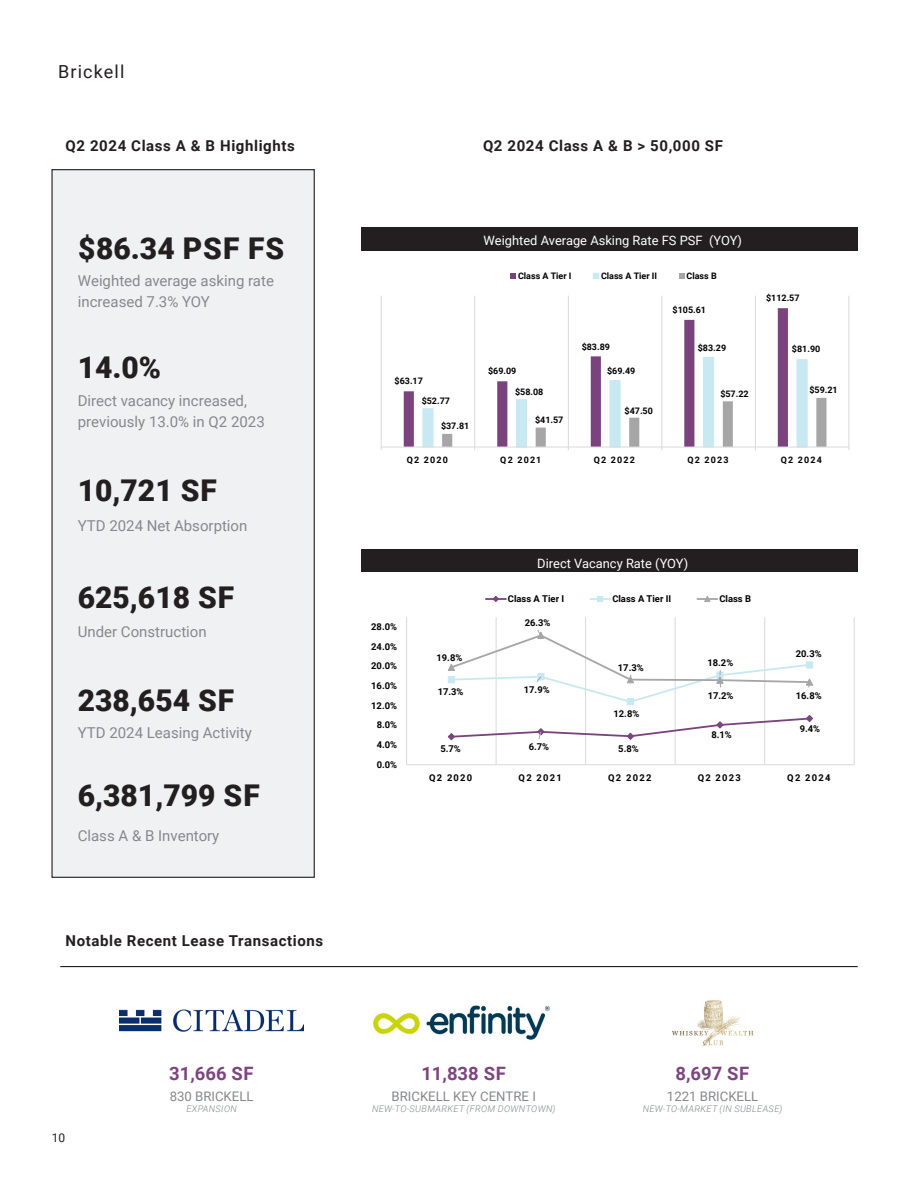
<style>
.page{position:relative;width:918px;height:1188px;background:#fff}
.page>*{position:absolute;margin:0;border:0;box-sizing:border-box;transform-origin:0 0}
.PARAGRAPH{font:900 30px "Roboto";color:#231f20}
.PARAGRAPH-2{font:700 18.45px "Roboto";color:#7d447e}
.t1{font:18px "Roboto";letter-spacing:.06em;color:#231f20}
.PARAGRAPH-3{font:15px/21px "Roboto";color:#86888b}
.PARAGRAPH-4{font:700 15px "Roboto";letter-spacing:.04em;color:#231f20}
.PARAGRAPH-5{font:13.2px "Roboto";color:#86888b}
.PARAGRAPH-6{font:12.9px "Roboto";color:#fff}
.t2{font:12px "Roboto";color:#231f20}
.t3{font:700 9.45px "Roboto";color:#000}
.PARAGRAPH-7{font:italic 300 9.3px "Roboto";letter-spacing:.035em;color:#86888b}
.t4{font:700 9px "Roboto";color:#000}
</style>
<div class="page">
<div style="left:52px;top:170px;width:262px;height:707px;background:#f0f1f2"></div>
<div style="left:51px;top:169px;width:264px;height:709px;border:1px solid #231f20"></div>
<div style="left:361px;top:227px;width:497px;height:23px;background:#231f20"></div>
<div style="left:361px;top:550px;width:497px;height:22px;background:#231f20"></div>
<hr style="left:381px;top:296px;width:1px;height:151px;background:#d9d9d9">
<hr style="left:474px;top:296px;width:1px;height:151px;background:#d9d9d9">
<hr style="left:568px;top:296px;width:1px;height:151px;background:#d9d9d9">
<hr style="left:661px;top:296px;width:1px;height:151px;background:#d9d9d9">
<hr style="left:755px;top:296px;width:1px;height:151px;background:#d9d9d9">
<hr style="left:849px;top:296px;width:1px;height:151px;background:#d9d9d9">
<svg style="left:404px;top:308px;width:384px;height:139px"></svg>
<hr style="left:381px;top:447px;width:468px;height:1px;background:#d9d9d9">
<svg style="left:422px;top:357px;width:404px;height:93px"></svg>
<svg style="left:510px;top:273px;width:6px;height:5px"></svg>
<svg style="left:593px;top:273px;width:6px;height:6px"></svg>
<svg style="left:679px;top:273px;width:5px;height:5px"></svg>
<hr style="left:496px;top:617px;width:1px;height:148px;background:#d9d9d9">
<hr style="left:585px;top:617px;width:1px;height:148px;background:#d9d9d9">
<hr style="left:675px;top:617px;width:1px;height:148px;background:#d9d9d9">
<hr style="left:764px;top:617px;width:1px;height:148px;background:#d9d9d9">
<hr style="left:854px;top:617px;width:1px;height:148px;background:#d9d9d9">
<hr style="left:406px;top:617px;width:1px;height:148px;background:#d9d9d9">
<hr style="left:407px;top:764px;width:447px;height:1px;background:#d9d9d9">
<div style="left:627px;top:698px;width:7px;height:7px;background:#c8e9f1"></div>
<svg style="left:447px;top:714px;width:366px;height:27px"></svg>
<svg style="left:447px;top:629px;width:366px;height:75px"></svg>
<hr style="left:486px;top:598px;width:20px;height:2px;background:#7a437d">
<svg style="left:492px;top:596px;width:8px;height:6px"></svg>
<hr style="left:590px;top:598px;width:20px;height:2px;background:#c8e9f1">
<svg style="left:597px;top:596px;width:6px;height:6px"></svg>
<hr style="left:697px;top:598px;width:20px;height:2px;background:#a6a6a6">
<svg style="left:704px;top:596px;width:7px;height:6px"></svg>
<img style="left:372px;top:1005px;width:178px;height:35px">
<img style="left:119px;top:1009px;width:185px;height:23px">
<img style="left:672px;top:1000px;width:82px;height:45px">
<hr style="left:60px;top:966px;width:798px;height:1px;background:#231f20">
<p class="t1" style="left:58px;top:59px;width:68px">Brickell</p>
<p class="PARAGRAPH-4" style="left:66px;top:135px;width:231px">Q2 2024 Class A &amp; B Highlights</p>
<p class="PARAGRAPH-4" style="left:483px;top:135px;width:241px">Q2 2024 Class A &amp; B &gt; 50,000 SF</p>
<p class="PARAGRAPH" style="left:78px;top:227px;width:208px">$86.34 PSF FS</p>
<p class="PARAGRAPH-3" style="left:78px;top:270px;width:198px">Weighted average asking rate increased 7.3% YOY</p>
<p class="PARAGRAPH" style="left:78px;top:347px;width:85px">14.0%</p>
<p class="PARAGRAPH-3" style="left:78px;top:390px;width:189px">Direct vacancy increased, previously 13.0% in Q2 2023</p>
<p class="PARAGRAPH" style="left:78px;top:469px;width:141px">10,721 SF</p>
<p class="PARAGRAPH-3" style="left:78px;top:514px;width:171px">YTD 2024 Net Absorption</p>
<p class="PARAGRAPH" style="left:78px;top:576px;width:158px">625,618 SF</p>
<p class="PARAGRAPH-3" style="left:78px;top:621px;width:131px">Under Construction</p>
<p class="PARAGRAPH" style="left:78px;top:680px;width:158px">238,654 SF</p>
<p class="PARAGRAPH-3" style="left:78px;top:721px;width:176px">YTD 2024 Leasing Activity</p>
<p class="PARAGRAPH" style="left:78px;top:774px;width:184px">6,381,799 SF</p>
<p class="PARAGRAPH-3" style="left:78px;top:825px;width:143px">Class A &amp; B Inventory</p>
<p class="PARAGRAPH-4" style="left:66px;top:930px;width:259px">Notable Recent Lease Transactions</p>
<p class="t2" style="left:52px;top:1129px;width:15px">10</p>
<p class="PARAGRAPH-2" style="left:169px;top:1060px;width:86px">31,666 SF</p>
<p class="PARAGRAPH-5" style="left:170px;top:1087px;width:85px">830 BRICKELL</p>
<p class="PARAGRAPH-7" style="left:186px;top:1102px;width:52px">EXPANSION</p>
<p class="PARAGRAPH-6" style="left:484px;top:232px;width:260px">Weighted Average Asking Rate FS PSF (YOY)</p>
<p class="t4" style="left:518px;top:269px;width:55px">Class A Tier I</p>
<p class="t4" style="left:601px;top:269px;width:58px">Class A Tier II</p>
<p class="t4" style="left:687px;top:269px;width:32px">Class B</p>
<p class="t4" style="left:673px;top:304px;width:35px">$105.61</p>
<p class="t4" style="left:766px;top:292px;width:35px">$112.57</p>
<p class="t4" style="left:395px;top:375px;width:30px">$63.17</p>
<p class="t4" style="left:422px;top:395px;width:30px">$52.77</p>
<p class="t4" style="left:441px;top:420px;width:30px">$37.81</p>
<p class="t4" style="left:488px;top:365px;width:30px">$69.09</p>
<p class="t4" style="left:515px;top:386px;width:30px">$58.08</p>
<p class="t4" style="left:535px;top:413px;width:30px">$41.57</p>
<p class="t4" style="left:582px;top:340px;width:30px">$83.89</p>
<p class="t4" style="left:607px;top:365px;width:30px">$69.49</p>
<p class="t4" style="left:625px;top:404px;width:30px">$47.50</p>
<p class="t4" style="left:698px;top:341px;width:30px">$83.29</p>
<p class="t4" style="left:792px;top:342px;width:30px">$81.90</p>
<p class="t4" style="left:720px;top:387px;width:30px">$57.22</p>
<p class="t4" style="left:809px;top:384px;width:30px">$59.21</p>
<p class="t4" style="left:407px;top:453px;width:43px">Q2 2020</p>
<p class="t4" style="left:500px;top:453px;width:43px">Q2 2021</p>
<p class="t4" style="left:594px;top:453px;width:43px">Q2 2022</p>
<p class="t4" style="left:687px;top:453px;width:43px">Q2 2023</p>
<p class="t4" style="left:781px;top:453px;width:43px">Q2 2024</p>
<p class="PARAGRAPH-6" style="left:537px;top:554px;width:153px">Direct Vacancy Rate (YOY)</p>
<p class="t3" style="left:371px;top:620px;width:27px">28.0%</p>
<p class="t3" style="left:371px;top:640px;width:27px">24.0%</p>
<p class="t3" style="left:371px;top:659px;width:27px">20.0%</p>
<p class="t3" style="left:371px;top:679px;width:27px">16.0%</p>
<p class="t3" style="left:371px;top:699px;width:27px">12.0%</p>
<p class="t3" style="left:377px;top:718px;width:22px">8.0%</p>
<p class="t3" style="left:377px;top:738px;width:22px">4.0%</p>
<p class="t3" style="left:377px;top:758px;width:22px">0.0%</p>
<p class="t3" style="left:508px;top:592px;width:58px">Class A Tier I</p>
<p class="t3" style="left:612px;top:592px;width:60px">Class A Tier II</p>
<p class="t3" style="left:719px;top:592px;width:33px">Class B</p>
<p class="t3" style="left:436px;top:651px;width:27px">19.8%</p>
<p class="t3" style="left:525px;top:616px;width:27px">26.3%</p>
<p class="t3" style="left:438px;top:685px;width:27px">17.3%</p>
<p class="t3" style="left:524px;top:683px;width:27px">17.9%</p>
<p class="t3" style="left:618px;top:661px;width:27px">17.3%</p>
<p class="t3" style="left:614px;top:707px;width:27px">12.8%</p>
<p class="t3" style="left:440px;top:742px;width:22px">5.7%</p>
<p class="t3" style="left:529px;top:740px;width:22px">6.7%</p>
<p class="t3" style="left:618px;top:742px;width:22px">5.8%</p>
<p class="t3" style="left:707px;top:656px;width:27px">18.2%</p>
<p class="t3" style="left:796px;top:647px;width:27px">20.3%</p>
<p class="t3" style="left:708px;top:689px;width:27px">17.2%</p>
<p class="t3" style="left:796px;top:689px;width:27px">16.8%</p>
<p class="t3" style="left:711px;top:728px;width:22px">8.1%</p>
<p class="t3" style="left:800px;top:722px;width:22px">9.4%</p>
<p class="t3" style="left:429px;top:771px;width:45px">Q2 2020</p>
<p class="t3" style="left:519px;top:771px;width:45px">Q2 2021</p>
<p class="t3" style="left:608px;top:771px;width:45px">Q2 2022</p>
<p class="t3" style="left:698px;top:771px;width:45px">Q2 2023</p>
<p class="t3" style="left:787px;top:771px;width:45px">Q2 2024</p>
<p class="PARAGRAPH-2" style="left:421px;top:1060px;width:86px">11,838 SF</p>
<p class="PARAGRAPH-5" style="left:392px;top:1087px;width:146px">BRICKELL KEY CENTRE I</p>
<p class="PARAGRAPH-7" style="left:372px;top:1102px;width:185px">NEW-TO-SUBMARKET (FROM DOWNTOWN)</p>
<p class="PARAGRAPH-2" style="left:676px;top:1061px;width:75px">8,697 SF</p>
<p class="PARAGRAPH-5" style="left:667px;top:1087px;width:93px">1221 BRICKELL</p>
<p class="PARAGRAPH-7" style="left:643px;top:1103px;width:141px">NEW-TO-MARKET (IN SUBLEASE)</p>
</div>
